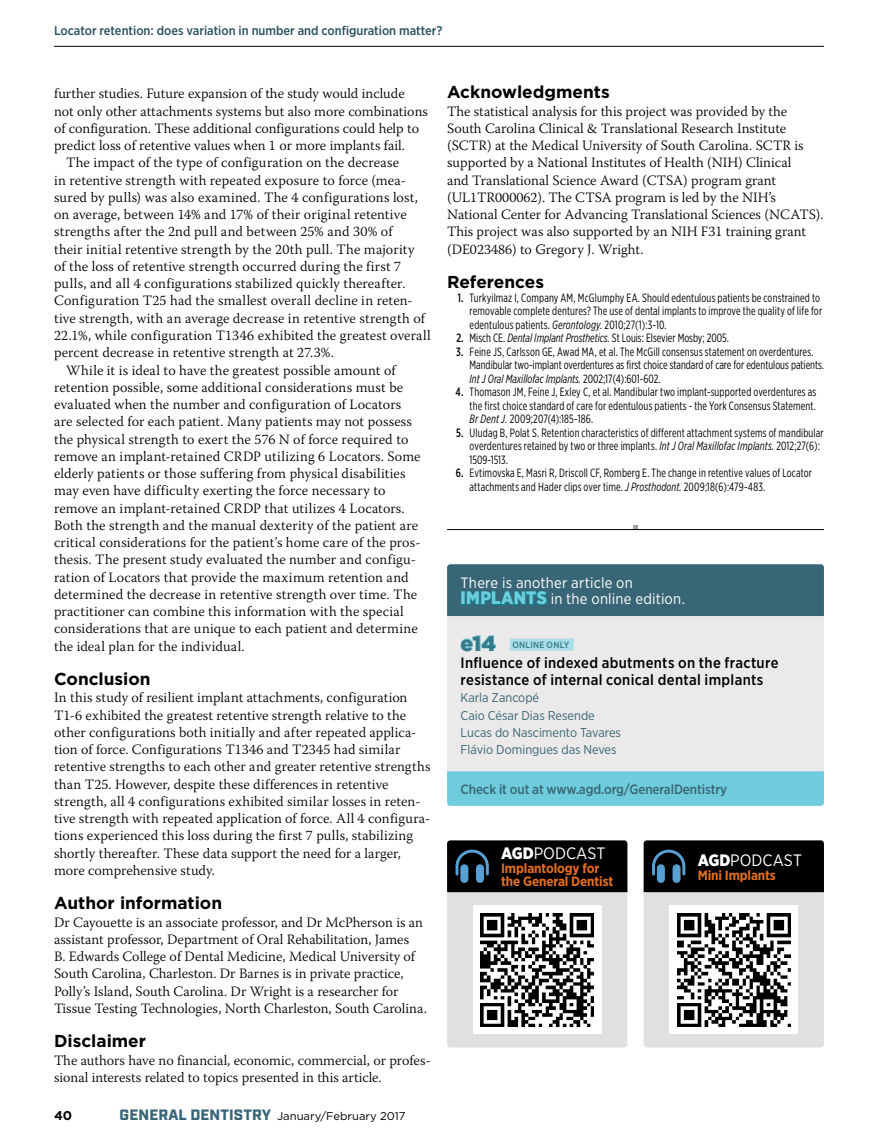
<style>
.page{position:relative;width:878px;height:1148px;background:#fff}
.page>*{position:absolute;margin:0;border:0;box-sizing:border-box;transform-origin:0 0}
.t1{font:900 21px "Gotham";color:#357a8b}
.t2{font:700 17.25px "Gotham";color:#000}
.t3{font:16.5px "Gotham Narrow";color:#fff}
.t4{font:500 15px/17.2px "Gotham Narrow";letter-spacing:.02em;color:#000}
.t5{font:15px/16.5px "Gotham Narrow";letter-spacing:.015em;color:#fff}
.t6{font:300 14.25px/17.2px "Warnock Pro";color:#000}
.t7{font:300 14.25px "Warnock Pro";letter-spacing:.02em;color:#000}
.t8{font:700 13.5px/13.5px "Gotham Narrow";letter-spacing:-.01em;color:#e36f1e}
.t9{font:500 13.5px "Gotham Narrow";letter-spacing:-.01em;color:#396676}
.t10{font:12.75px/17.2px "Gotham Narrow";color:#396676}
.t11{font:500 12.75px "Gotham Narrow";color:#28505d}
.t12{font:700 12.75px "Gotham";color:#000}
.t13{font:12px/13.5px "Gotham X Narrow";letter-spacing:.01em;color:#000;scale:.9 1}
.t14{font:11.25px "Gotham";color:#000}
.t15{font:500 9px "Gotham Narrow";letter-spacing:.03em;color:#357a8b}
.s1{font-family:"Industry";font-weight:900;font-size:15px;color:#396676}
.s2{font-weight:500}
.s3{font-style:italic}
.s4{font-weight:900;font-size:18px;color:#6fccdc}
.s5{font-weight:900}
</style>
<div class="page">
<hr style="left:54px;top:46px;width:770px;height:1px;background:#000">
<svg style="left:633px;top:525px;width:5px;height:4px"></svg>
<hr style="left:447px;top:529px;width:377px;height:1px;background:#000">
<div style="left:447px;top:616px;width:377px;height:172px;background:#ebe9e9"></div>
<div style="left:509px;top:638px;width:65px;height:12px;background:#abdee8"></div>
<svg style="left:460px;top:635px;width:36px;height:16px"></svg>
<div style="left:447px;top:564px;width:377px;height:52px;background:#396676"></div>
<div style="left:447px;top:771px;width:377px;height:35px;background:#6fccdc"></div>
<div style="left:447px;top:875px;width:180px;height:172px;background:#e1e0df;border-radius:3px"></div>
<svg style="left:447px;top:840px;width:180px;height:52px;background:#060a0c"></svg>
<div style="left:473px;top:905px;width:128px;height:128px;background:#fff"></div>
<img style="left:481px;top:913px;width:112px;height:113px">
<div style="left:643px;top:875px;width:181px;height:172px;background:#e1e0df;border-radius:3px"></div>
<svg style="left:643px;top:840px;width:181px;height:52px;background:#070a0d"></svg>
<div style="left:669px;top:905px;width:128px;height:128px;background:#fff"></div>
<img style="left:677px;top:913px;width:113px;height:113px">
<p class="t11" style="left:54px;top:22px;width:390px">Locator retention: does variation in number and configuration matter?</p>
<p class="t6" style="left:54px;top:85px;width:352px">further studies. Future expansion of the study would include</p>
<p class="t6" style="left:54px;top:102px;width:375px">not only other attachments systems but also more combinations</p>
<p class="t6" style="left:54px;top:119px;width:366px">of configuration. These additional configurations could help to</p>
<p class="t6" style="left:54px;top:136px;width:352px">predict loss of retentive values when 1 or more implants fail.</p>
<p class="t6" style="left:66px;top:154px;width:335px">The impact of the type of configuration on the decrease</p>
<p class="t6" style="left:54px;top:171px;width:353px">in retentive strength with repeated exposure to force (mea-</p>
<p class="t7" style="left:54px;top:189px;width:365px">sured by pulls) was also examined. The 4 configurations lost,</p>
<p class="t6" style="left:54px;top:206px;width:354px">on average, between 14% and 17% of their original retentive</p>
<p class="t6" style="left:54px;top:223px;width:340px">strengths after the 2nd pull and between 25% and 30% of</p>
<p class="t6" style="left:54px;top:240px;width:362px">their initial retentive strength by the 20th pull. The majority</p>
<p class="t6" style="left:54px;top:257px;width:349px">of the loss of retentive strength occurred during the first 7</p>
<p class="t6" style="left:54px;top:275px;width:353px">pulls, and all 4 configurations stabilized quickly thereafter.</p>
<p class="t6" style="left:54px;top:292px;width:360px">Configuration T25 had the smallest overall decline in reten-</p>
<p class="t6" style="left:54px;top:309px;width:372px">tive strength, with an average decrease in retentive strength of</p>
<p class="t6" style="left:54px;top:326px;width:378px">22.1%, while configuration T1346 exhibited the greatest overall</p>
<p class="t6" style="left:54px;top:344px;width:281px">percent decrease in retentive strength at 27.3%.</p>
<p class="t6" style="left:66px;top:361px;width:331px">While it is ideal to have the greatest possible amount of</p>
<p class="t6" style="left:54px;top:378px;width:351px">retention possible, some additional considerations must be</p>
<p class="t6" style="left:54px;top:395px;width:349px">evaluated when the number and configuration of Locators</p>
<p class="t6" style="left:54px;top:413px;width:359px">are selected for each patient. Many patients may not possess</p>
<p class="t6" style="left:54px;top:430px;width:356px">the physical strength to exert the 576 N of force required to</p>
<p class="t6" style="left:54px;top:447px;width:368px">remove an implant-retained CRDP utilizing 6 Locators. Some</p>
<p class="t6" style="left:54px;top:464px;width:353px">elderly patients or those suffering from physical disabilities</p>
<p class="t6" style="left:54px;top:482px;width:333px">may even have difficulty exerting the force necessary to</p>
<p class="t6" style="left:54px;top:499px;width:352px">remove an implant-retained CRDP that utilizes 4 Locators.</p>
<p class="t6" style="left:54px;top:516px;width:366px">Both the strength and the manual dexterity of the patient are</p>
<p class="t6" style="left:54px;top:533px;width:368px">critical considerations for the patient’s home care of the pros-</p>
<p class="t6" style="left:54px;top:551px;width:363px">thesis. The present study evaluated the number and configu-</p>
<p class="t6" style="left:54px;top:568px;width:356px">ration of Locators that provide the maximum retention and</p>
<p class="t6" style="left:54px;top:585px;width:364px">determined the decrease in retentive strength over time. The</p>
<p class="t6" style="left:54px;top:602px;width:351px">practitioner can combine this information with the special</p>
<p class="t6" style="left:54px;top:620px;width:365px">considerations that are unique to each patient and determine</p>
<p class="t6" style="left:54px;top:637px;width:192px">the ideal plan for the individual.</p>
<p class="t2" style="left:54px;top:667px;width:98px">Conclusion</p>
<p class="t6" style="left:54px;top:688px;width:378px">In this study of resilient implant attachments, configuration T1-6 exhibited the greatest retentive strength relative to the other configurations both initially and after repeated applica&shy;tion of force. Configurations T1346 and T2345 had similar retentive strengths to each other and greater retentive strengths than T25. However, despite these differences in retentive strength, all 4 configurations exhibited similar losses in reten&shy;tive strength with repeated application of force. All 4 configura&shy;tions experienced this loss during the first 7 pulls, stabilizing shortly thereafter. These data support the need for a larger, more comprehensive study.</p>
<p class="t2" style="left:54px;top:891px;width:170px">Author information</p>
<p class="t6" style="left:54px;top:913px;width:374px">Dr Cayouette is an associate professor, and Dr McPherson is an assistant professor, Department of Oral Rehabilitation, James<br>B. Edwards College of Dental Medicine, Medical University of South Carolina, Charleston. Dr Barnes is in private practice, Polly’s Island, South Carolina. Dr Wright is a researcher for Tissue Testing Technologies, North Charleston, South Carolina.</p>
<p class="t2" style="left:54px;top:1029px;width:94px">Disclaimer</p>
<p class="t6" style="left:54px;top:1051px;width:378px">The authors have no financial, economic, commercial, or profes&shy;sional interests related to topics presented in this article.</p>
<p class="t12" style="left:54px;top:1107px;width:20px">40</p>
<p class="t14" style="left:119px;top:1108px;width:287px"><span class="s1">GENERAL DENTISTRY</span> January/February 2017</p>
<p class="t2" style="left:447px;top:81px;width:164px">Acknowledgments</p>
<p class="t6" style="left:447px;top:102px;width:378px">The statistical analysis for this project was provided by the South Carolina Clinical &amp; Translational Research Institute (SCTR) at the Medical University of South Carolina. SCTR is supported by a National Institutes of Health (NIH) Clinical<br>and Translational Science Award (CTSA) program grant (UL1TR000062). The CTSA program is led by the NIH’s National Center for Advancing Translational Sciences (NCATS).<br>This project was also supported by an NIH F31 training grant (DE023486) to Gregory J. Wright.</p>
<p class="t2" style="left:447px;top:270px;width:98px">References</p>
<p class="t13" style="left:469px;top:290px;width:393px;text-indent:-12px"><span class="s2">1.</span> Turkyilmaz I, Company AM, McGlumphy EA. Should edentulous patients be constrained to removable complete dentures? The use of dental implants to improve the quality of life for edentulous patients. <span class="s3">Gerontology.</span> 2010;27(1):3-10.</p>
<p class="t13" style="left:456px;top:331px;width:304px"><span class="s2">2.</span> Misch CE. <span class="s3">Dental Implant Prosthetics.</span> St Louis: Elsevier Mosby; 2005.</p>
<p class="t13" style="left:469px;top:344px;width:395px;text-indent:-13px"><span class="s2">3.</span> Feine JS, Carlsson GE, Awad MA, et al. The McGill consensus statement on overdentures.<br>Mandibular two-implant overdentures as first choice standard of care for edentulous patients.<br><span class="s3">Int J Oral Maxillofac Implants.</span> 2002;17(4):601-602.</p>
<p class="t13" style="left:469px;top:385px;width:387px;text-align:justify;text-indent:-14px"><span class="s2">4.</span> Thomason JM, Feine J, Exley C, et al. Mandibular two implant-supported overdentures as the first choice standard of care for edentulous patients - the York Consensus Statement.<br><span class="s3">Br Dent J.</span> 2009;207(4):185-186.</p>
<p class="t13" style="left:469px;top:425px;width:395px;text-indent:-13px"><span class="s2">5.</span> Uludag B, Polat S. Retention characteristics of different attachment systems of mandibular overdentures retained by two or three implants. <span class="s3">Int J Oral Maxillofac Implants.</span> 2012;27(6):<br>1509-1513.</p>
<p class="t13" style="left:469px;top:466px;width:382px;text-indent:-14px"><span class="s2">6.</span> Evtimovska E, Masri R, Driscoll CF, Romberg E. The change in retentive values of Locator attachments and Hader clips over time. <span class="s3">J Prosthodont.</span> 2009;18(6):479-483.</p>
<p class="t5" style="left:460px;top:574px;width:226px">There is another article on<br><span class="s4">IMPLANTS</span> in the online edition.</p>
<h1 class="t1" style="left:460px;top:628px;width:37px">e14</h1>
<p class="t15" style="left:512px;top:639px;width:58px">ONLINE ONLY</p>
<p class="t4" style="left:460px;top:653px;width:319px">Influence of indexed abutments on the fracture resistance of internal conical dental implants</p>
<p class="t10" style="left:460px;top:689px;width:162px">Karla Zancopé<br>Caio César Dias Resende<br>Lucas do Nascimento Tavares<br>Flávio Domingues das Neves</p>
<p class="t9" style="left:460px;top:780px;width:268px">Check it out at www.agd.org/GeneralDentistry</p>
<p class="t3" style="left:501px;top:843px;width:106px"><span class="s5">AGD</span>PODCAST</p>
<p class="t8" style="left:501px;top:861px;width:114px">Implantology for the General Dentist</p>
<p class="t3" style="left:697px;top:850px;width:106px"><span class="s5">AGD</span>PODCAST</p>
<p class="t8" style="left:697px;top:868px;width:80px">Mini Implants</p>
</div>
